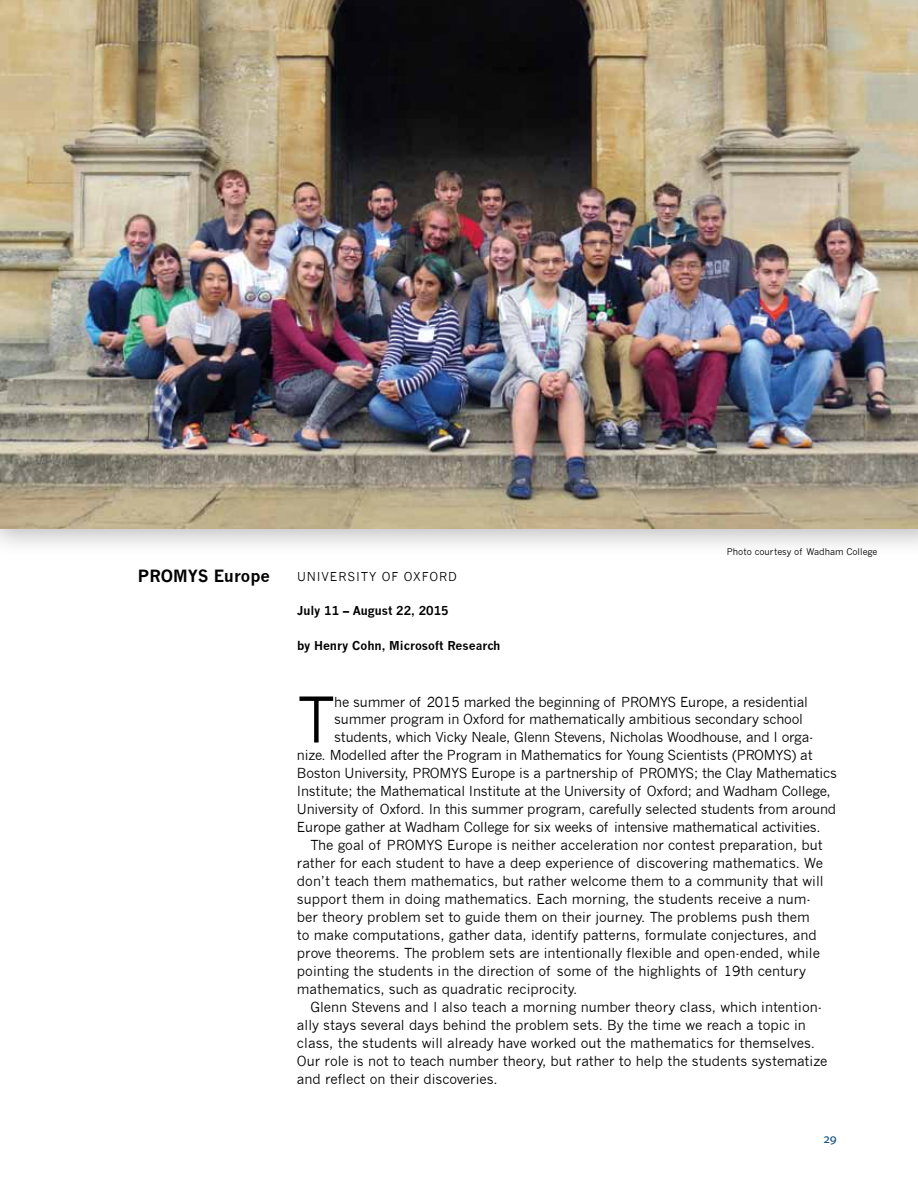
<style>
.page{position:relative;width:918px;height:1188px;background:#fff}
.page>*{position:absolute;margin:0;border:0;box-sizing:border-box;transform-origin:0 0}
.t1{font:62.1px "News Gothic";color:#000}
.t2{font:700 16.5px "News Gothic";color:#000}
.t3{font:13.5px "News Gothic";color:#000}
.t4{font:13.5px "Myriad Pro";color:#0b4b7e}
.t5{font:700 12px "News Gothic";color:#000}
.t6{font:12px "News Gothic";color:#000}
.t7{font:9px "News Gothic";color:#000}
</style>
<div class="page">
<div style="left:0;top:0;width:918px;height:558px;background:#000;opacity:.25"></div>
<img style="left:0;top:0;width:918px;height:528px">
<p class="t2" style="left:138px;top:566px;width:134px">PROMYS Europe</p>
<p class="t6" style="left:297px;top:569px;width:19px">University</p>
<p class="t6" style="left:382px;top:569px;width:41px">of Oxford</p>
<p class="t5" style="left:297px;top:603px;width:153px">July 11 – August 22, 2015</p>
<p class="t5" style="left:297px;top:638px;width:205px">by Henry Cohn, Microsoft Research</p>
<p class="t7" style="left:727px;top:547px;width:152px">Photo courtesy of Wadham College</p>
<h1 class="t1" style="left:297px;top:684px;width:40px">T</h1>
<p class="t3" style="left:334px;top:694px;width:475px">he summer of 2015 marked the beginning of PROMYS Europe, a residential</p>
<p class="t3" style="left:334px;top:712px;width:470px">summer program in Oxford for mathematically ambitious secondary school</p>
<p class="t3" style="left:334px;top:730px;width:481px">students, which Vicky Neale, Glenn Stevens, Nicholas Woodhouse, and I orga-</p>
<p class="t3" style="left:297px;top:748px;width:517px">nize. Modelled after the Program in Mathematics for Young Scientists (PROMYS) at</p>
<p class="t3" style="left:297px;top:766px;width:542px">Boston University, PROMYS Europe is a partnership of PROMYS; the Clay Mathematics</p>
<p class="t3" style="left:297px;top:784px;width:535px">Institute; the Mathematical Institute at the University of Oxford; and Wadham College,</p>
<p class="t3" style="left:297px;top:802px;width:541px">University of Oxford. In this summer program, carefully selected students from around</p>
<p class="t3" style="left:297px;top:820px;width:525px">Europe gather at Wadham College for six weeks of intensive mathematical activities.</p>
<p class="t3" style="left:310px;top:838px;width:514px">The goal of PROMYS Europe is neither acceleration nor contest preparation, but</p>
<p class="t3" style="left:297px;top:856px;width:528px">rather for each student to have a deep experience of discovering mathematics. We</p>
<p class="t3" style="left:297px;top:874px;width:528px">don’t teach them mathematics, but rather welcome them to a community that will</p>
<p class="t3" style="left:297px;top:892px;width:515px">support them in doing mathematics. Each morning, the students receive a num-</p>
<p class="t3" style="left:297px;top:910px;width:514px">ber theory problem set to guide them on their journey. The problems push them</p>
<p class="t3" style="left:297px;top:928px;width:521px">to make computations, gather data, identify patterns, formulate conjectures, and</p>
<p class="t3" style="left:297px;top:946px;width:525px">prove theorems. The problem sets are intentionally flexible and open-ended, while</p>
<p class="t3" style="left:297px;top:964px;width:510px">pointing the students in the direction of some of the highlights of 19th century</p>
<p class="t3" style="left:297px;top:982px;width:282px">mathematics, such as quadratic reciprocity.</p>
<p class="t3" style="left:310px;top:1000px;width:513px">Glenn Stevens and I also teach a morning number theory class, which intention-</p>
<p class="t3" style="left:297px;top:1018px;width:510px">ally stays several days behind the problem sets. By the time we reach a topic in</p>
<p class="t3" style="left:297px;top:1036px;width:520px">class, the students will already have worked out the mathematics for themselves.</p>
<p class="t3" style="left:297px;top:1054px;width:532px">Our role is not to teach number theory, but rather to help the students systematize</p>
<p class="t3" style="left:297px;top:1072px;width:202px">and reflect on their discoveries.</p>
<p class="t4" style="left:824px;top:1130px;width:15px">29</p>
</div>
